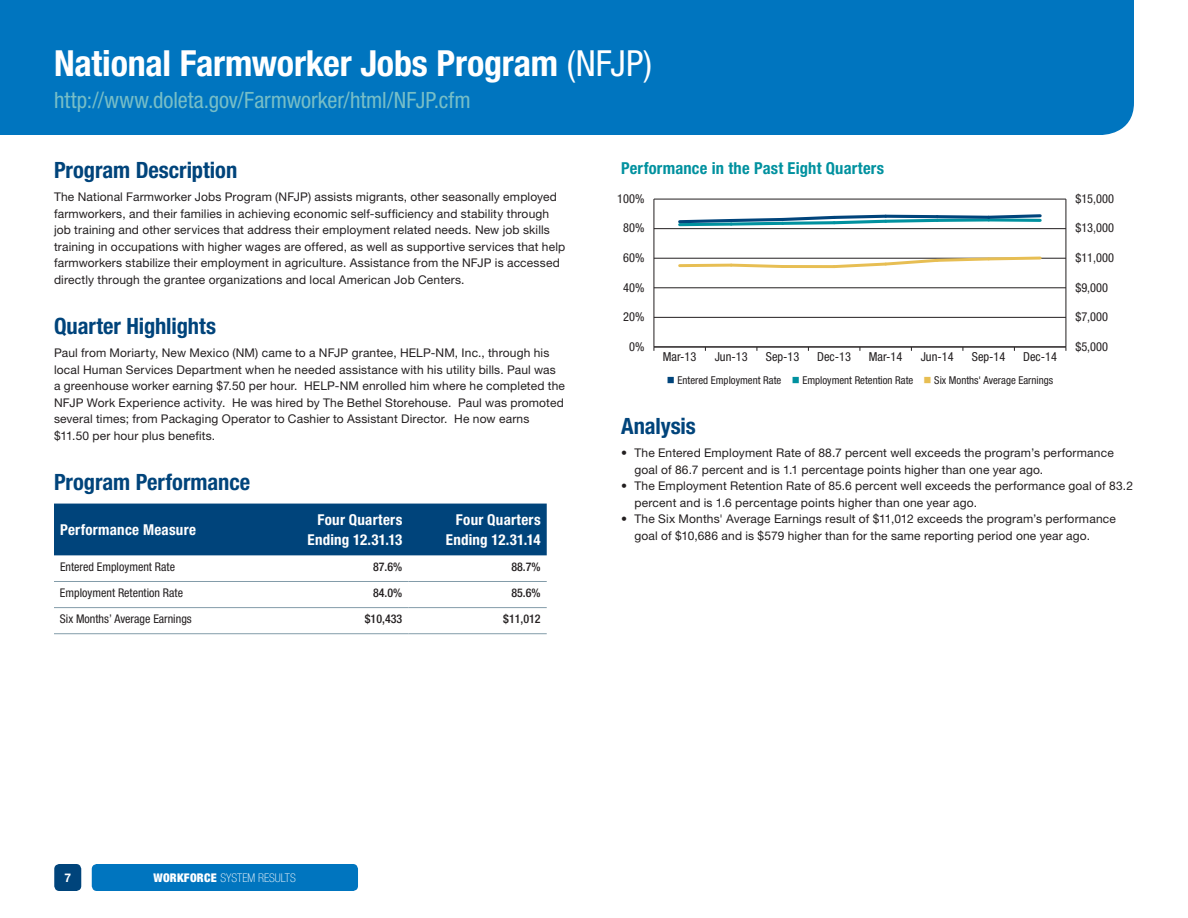
<style>
.page{position:relative;width:1188px;height:918px;background:#fff}
.page>*{position:absolute;margin:0;border:0;box-sizing:border-box;transform-origin:0 0}
.t1{font:700 condensed 36px "Helvetica Neue LT Pro";letter-spacing:-.005em;color:#fff}
.t2{font:700 condensed 22.5px "Helvetica Neue LT Pro";letter-spacing:-.005em;color:#00447b}
.t3{font:condensed 22.5px "Helvetica Neue LT Pro";color:#77bec7}
.t4{font:700 condensed 16.5px "Helvetica Neue LT Pro";letter-spacing:.015em;color:#00919f}
.Tbl_Hdr_R{font:700 condensed 15px "Helvetica Neue LT Pro";letter-spacing:.015em;color:#fff}
.Tbl_Hdr{font:700 condensed 15px "Helvetica Neue LT Pro";letter-spacing:.015em;color:#fff}
.t5{font:condensed 12.3px "Helvetica Neue LT Pro";color:#231f20}
.t6{font:12px/16.5px "Helvetica Neue LT Pro";letter-spacing:.015em;color:#231f20}
.Tbl_Body{font:condensed 12px "Helvetica Neue LT Pro";color:#231f20}
.Tbl_Body_R{font:500 condensed 12px "Helvetica Neue LT Pro";color:#231f20}
.t7{font:100 condensed 12px "Helvetica Neue LT Pro";color:#fff}
.t8{font:700 12px "Helvetica Neue LT Pro";color:#fff}
.t9{font:condensed 10.8px "Helvetica Neue LT Pro";color:#231f20}
.s1{font-weight:400}
.s2{color:#00447b}
.s3{color:#00919f}
.s4{color:#e7be53}
.s5{font-weight:900}
</style>
<div class="page">
<div style="left:0;top:0;width:1134px;height:135px;background:#0075bf"></div>
<div style="left:92px;top:864px;width:266px;height:27px;background:#0075bf;border-radius:5px"></div>
<div style="left:54px;top:864px;width:27px;height:27px;background:#00447b;border-radius:5px"></div>
<div style="left:54px;top:504px;width:493px;height:51px;background:#00447b"></div>
<hr style="left:54px;top:633px;width:216px;height:1px;background:#839ca9">
<hr style="left:270px;top:633px;width:138px;height:1px;background:#839ca9">
<hr style="left:408px;top:633px;width:139px;height:1px;background:#839ca9">
<hr style="left:54px;top:581px;width:216px;height:1px;background:#839ca9">
<hr style="left:270px;top:581px;width:138px;height:1px;background:#839ca9">
<hr style="left:408px;top:581px;width:139px;height:1px;background:#839ca9">
<hr style="left:54px;top:607px;width:216px;height:1px;background:#839ca9">
<hr style="left:270px;top:607px;width:138px;height:1px;background:#839ca9">
<hr style="left:408px;top:607px;width:139px;height:1px;background:#839ca9">
<hr style="left:654px;top:199px;width:1px;height:148px;background:#231f20">
<hr style="left:654px;top:347px;width:412px;height:1px;background:#231f20">
<hr style="left:654px;top:317px;width:412px;height:1px;background:#231f20">
<hr style="left:654px;top:288px;width:412px;height:1px;background:#231f20">
<hr style="left:654px;top:258px;width:412px;height:1px;background:#231f20">
<hr style="left:654px;top:228px;width:412px;height:1px;background:#231f20">
<hr style="left:654px;top:199px;width:412px;height:1px;background:#231f20">
<svg style="left:678px;top:214px;width:364px;height:13px"></svg>
<hr style="left:1066px;top:199px;width:1px;height:148px;background:#231f20">
<svg style="left:678px;top:263px;width:105px;height:5px"></svg>
<hr style="left:783px;top:265px;width:51px;height:3px;background:#e7be53">
<svg style="left:831px;top:256px;width:212px;height:13px"></svg>
<h2 class="t1" style="left:54px;top:41px;width:600px">National Farmworker Jobs Program <span class="s1">(NFJP)</span></h2>
<p class="t3" style="left:54px;top:87px;width:418px">http://www.doleta.gov/Farmworker/html/NFJP.cfm</p>
<h3 class="t2" style="left:54px;top:156px;width:185px">Program Description</h3>
<p class="t6" style="left:54px;top:189px;width:513px">The National Farmworker Jobs Program (NFJP) assists migrants, other seasonally employed farmworkers, and their families in achieving economic self-sufficiency and stability through job training and other services that address their employment related needs. New job skills training in occupations with higher wages are offered, as well as supportive services that help farmworkers stabilize their employment in agriculture. Assistance from the NFJP is accessed directly through the grantee organizations and local American Job Centers.</p>
<h3 class="t2" style="left:54px;top:312px;width:164px">Quarter Highlights</h3>
<p class="t6" style="left:54px;top:345px;width:513px">Paul from Moriarty, New Mexico (NM) came to a NFJP grantee, HELP-NM, Inc., through his local Human Services Department when he needed assistance with his utility bills. Paul was a greenhouse worker earning $7.50 per hour. HELP-NM enrolled him where he completed the NFJP Work Experience activity. He was hired by The Bethel Storehouse. Paul was promoted several times; from Packaging Operator to Cashier to Assistant Director. He now earns $11.50 per hour plus benefits.</p>
<h3 class="t2" style="left:54px;top:468px;width:198px">Program Performance</h3>
<p class="Tbl_Hdr" style="left:60px;top:520px;width:137px">Performance Measure</p>
<p class="Tbl_Hdr_R" style="left:318px;top:511px;width:86px">Four Quarters</p>
<p class="Tbl_Hdr_R" style="left:308px;top:530px;width:96px">Ending 12.31.13</p>
<p class="Tbl_Hdr_R" style="left:456px;top:511px;width:86px">Four Quarters</p>
<p class="Tbl_Hdr_R" style="left:446px;top:530px;width:96px">Ending 12.31.14</p>
<p class="Tbl_Body" style="left:60px;top:560px;width:117px">Entered Employment Rate</p>
<p class="Tbl_Body_R" style="left:373px;top:559px;width:31px">87.6%</p>
<p class="Tbl_Body_R" style="left:511px;top:559px;width:31px">88.7%</p>
<p class="Tbl_Body" style="left:60px;top:586px;width:125px">Employment Retention Rate</p>
<p class="Tbl_Body_R" style="left:373px;top:585px;width:31px">84.0%</p>
<p class="Tbl_Body_R" style="left:511px;top:585px;width:31px">85.6%</p>
<p class="Tbl_Body" style="left:60px;top:612px;width:133px">Six Months’ Average Earnings</p>
<p class="Tbl_Body_R" style="left:365px;top:612px;width:39px">$10,433</p>
<p class="Tbl_Body_R" style="left:503px;top:612px;width:39px">$11,012</p>
<p class="t4" style="left:621px;top:158px;width:265px">Performance in the Past Eight Quarters</p>
<p class="t5" style="left:617px;top:191px;width:29px">100%</p>
<p class="t5" style="left:623px;top:221px;width:23px">80%</p>
<p class="t5" style="left:623px;top:251px;width:23px">60%</p>
<p class="t5" style="left:623px;top:280px;width:23px">40%</p>
<p class="t5" style="left:623px;top:310px;width:23px">20%</p>
<p class="t5" style="left:629px;top:339px;width:17px">0%</p>
<p class="t5" style="left:663px;top:350px;width:35px">Mar-13</p>
<p class="t5" style="left:715px;top:350px;width:34px">Jun-13</p>
<p class="t5" style="left:766px;top:350px;width:35px">Sep-13</p>
<p class="t5" style="left:817px;top:350px;width:35px">Dec-13</p>
<p class="t5" style="left:869px;top:350px;width:35px">Mar-14</p>
<p class="t5" style="left:921px;top:350px;width:34px">Jun-14</p>
<p class="t5" style="left:972px;top:350px;width:35px">Sep-14</p>
<p class="t5" style="left:1023px;top:350px;width:35px">Dec-14</p>
<p class="t9" style="left:667px;top:374px;width:388px"><span class="s2">■</span> Entered Employment Rate <span class="s3">■</span> Employment Retention Rate <span class="s4">■</span> Six Months' Average Earnings</p>
<p class="t5" style="left:1075px;top:191px;width:40px">$15,000</p>
<p class="t5" style="left:1075px;top:221px;width:40px">$13,000</p>
<p class="t5" style="left:1075px;top:251px;width:40px">$11,000</p>
<p class="t5" style="left:1075px;top:280px;width:34px">$9,000</p>
<p class="t5" style="left:1075px;top:310px;width:34px">$7,000</p>
<p class="t5" style="left:1075px;top:339px;width:34px">$5,000</p>
<h3 class="t2" style="left:621px;top:412px;width:76px">Analysis</h3>
<p class="t6" style="left:634px;top:445px;width:481px;text-indent:-14px">• The Entered Employment Rate of 88.7 percent well exceeds the program’s performance goal of 86.7 percent and is 1.1 percentage points higher than one year ago.</p>
<p class="t6" style="left:634px;top:478px;width:500px;text-indent:-14px">• The Employment Retention Rate of 85.6 percent well exceeds the performance goal of 83.2 percent and is 1.6 percentage points higher than one year ago.</p>
<p class="t6" style="left:634px;top:511px;width:483px;text-indent:-14px">• The Six Months' Average Earnings result of $11,012 exceeds the program’s performance goal of $10,686 and is $579 higher than for the same reporting period one year ago.</p>
<p class="t8" style="left:64px;top:870px;width:8px">7</p>
<p class="t7" style="left:153px;top:871px;width:144px"><span class="s5">WORKFORCE</span> SYSTEM RESULTS</p>
</div>
